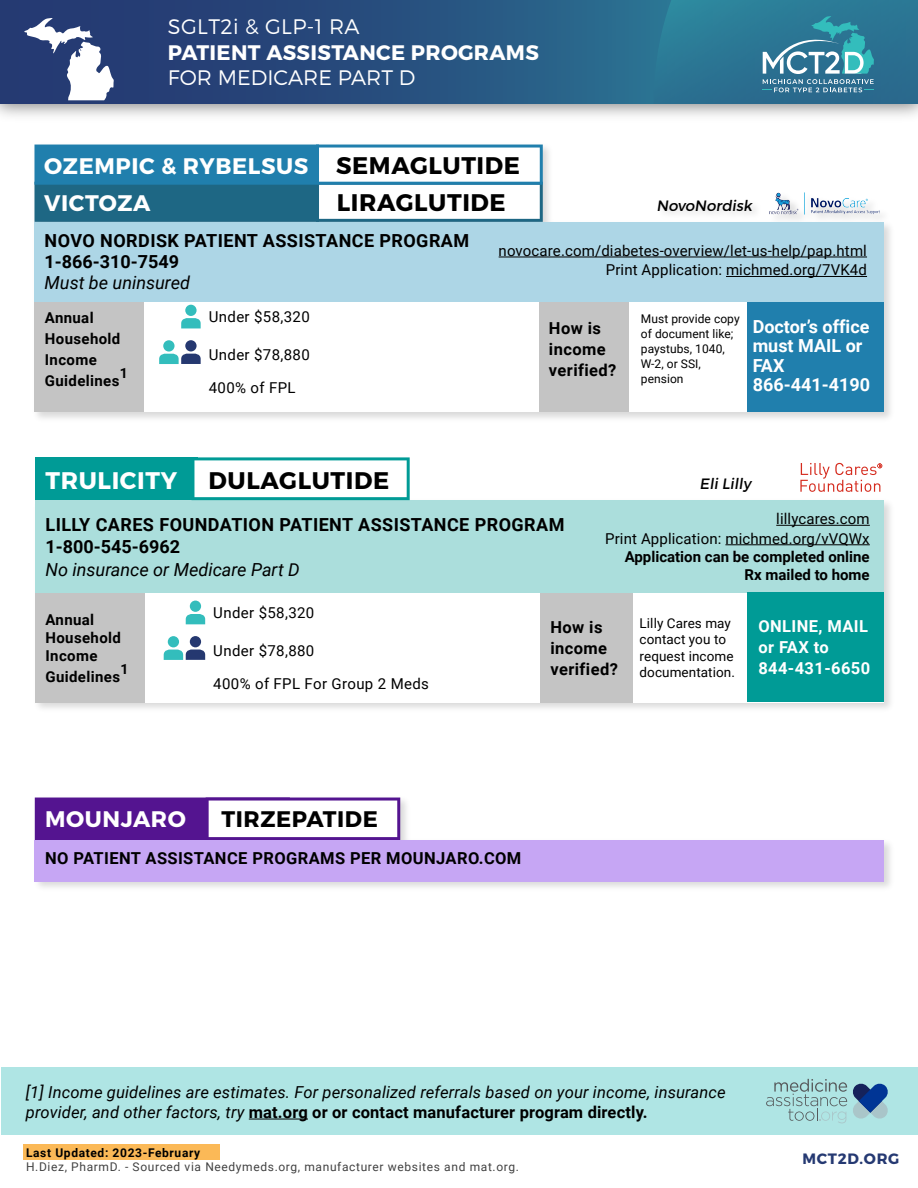
<style>
.page{position:relative;width:918px;height:1188px;background:#fff}
.page>*{position:absolute;margin:0;border:0;box-sizing:border-box;transform-origin:0 0}
.t1{font:24px "Trueno Bd";letter-spacing:.025em;color:#000}
.t2{font:24px "Trueno Bd";letter-spacing:.025em;color:#fff}
.t3{font:22.5px "Trueno Bd";letter-spacing:.025em;color:#fff}
.t4{font:22.5px "Trueno Bd";letter-spacing:.025em;color:#000}
.t5{font:21px "Trueno Lt";color:#fff}
.t6{font:21px "Trueno Bd";letter-spacing:.015em;color:#fff}
.t7{font:700 18px/21px "Roboto";letter-spacing:.025em;color:#000}
.t8{font:italic 18px "Roboto";color:#000}
.t9{font:700 18px/19.5px "Roboto";color:#fff}
.t10{font:italic 16.5px/19.5px "Roboto";letter-spacing:.01em;color:#000}
.t11{font:700 16.5px/21px "Roboto";letter-spacing:.025em;color:#000}
.t12{font:700 16.5px/21px "Roboto";letter-spacing:.025em;color:#fff}
.t13{font:15px/19.5px "Roboto";letter-spacing:.01em;color:#000;text-align:right}
.t14{font:700 15px/21px "Roboto";letter-spacing:.025em;color:#000}
.t15{font:700 15px/18px "Roboto";color:#000;text-align:right}
.t16{font:15px "Trueno Rg It";color:#000}
.t17{font:15px "Trueno Bd";letter-spacing:.05em;color:#253972}
.t18{font:700 13.95px "Roboto";color:#000}
.t19{font:13.5px/16.5px "Roboto";letter-spacing:.005em;color:#000}
.t20{font:12px "Roboto";letter-spacing:.055em;color:rgb(0 0 0/.75)}
.t21{font:12px/15px "Roboto";letter-spacing:.005em;color:#000}
.t22{font:700 12px "Roboto";letter-spacing:.055em;color:#000}
.s1{font-size:24px;color:#000}
.s2{font-weight:700;font-style:normal}
</style>
<div class="page">
<div style="left:1px;top:1068px;width:917px;height:67px;background:#afe5e4"></div>
<hr style="left:249px;top:1119px;width:59px;height:1px;background:#000">
<svg style="left:766px;top:1079px;width:122px;height:44px"></svg>
<div style="left:23px;top:1144px;width:196px;height:16px;background:#fbb957"></div>
<img style="left:34px;top:144px;width:857px;height:275px">
<div style="left:34px;top:222px;width:850px;height:189px;background:#fff"></div>
<div style="left:34px;top:287px;width:110px;height:124px;background:#c4c4c4"></div>
<div style="left:539px;top:287px;width:89px;height:124px;background:#c4c4c4"></div>
<div style="left:747px;top:287px;width:137px;height:124px;background:#207fad"></div>
<svg style="left:34px;top:145px;width:509px;height:77px"></svg>
<div style="left:185px;top:305px;width:12px;height:11px;background:#33bdbc;border-radius:50%"></div>
<svg style="left:181px;top:318px;width:20px;height:10px"></svg>
<div style="left:163px;top:340px;width:12px;height:12px;background:#33bdbc;border-radius:50%"></div>
<div style="left:185px;top:340px;width:12px;height:11px;background:#253870;border-radius:50%"></div>
<svg style="left:159px;top:354px;width:42px;height:10px"></svg>
<img style="left:767px;top:192px;width:115px;height:24px">
<div style="left:34px;top:222px;width:850px;height:79px;background:#add6e6"></div>
<hr style="left:499px;top:257px;width:368px;height:1px;background:#000">
<hr style="left:726px;top:276px;width:141px;height:1px;background:#000">
<svg style="left:0;top:0;width:654px;height:104px;background:#274f7e"></svg>
<svg style="left:654px;top:0;width:264px;height:104px;background:#357e9a"></svg>
<svg style="left:24px;top:17px;width:91px;height:83px"></svg>
<div style="left:35px;top:593px;width:110px;height:109px;background:#c4c4c4"></div>
<div style="left:541px;top:593px;width:92px;height:109px;background:#c4c4c4"></div>
<div style="left:35px;top:500px;width:848px;height:93px;background:#abdedc"></div>
<div style="left:747px;top:593px;width:137px;height:109px;background:#009b96"></div>
<div style="left:35px;top:457px;width:163px;height:43px;background:#009b96"></div>
<svg style="left:194px;top:457px;width:216px;height:43px"></svg>
<hr style="left:776px;top:525px;width:94px;height:1px;background:#000">
<hr style="left:725px;top:544px;width:145px;height:1px;background:#000">
<div style="left:190px;top:601px;width:11px;height:11px;background:#33bdbc;border-radius:50%"></div>
<svg style="left:186px;top:614px;width:19px;height:10px"></svg>
<div style="left:168px;top:636px;width:11px;height:11px;background:#33bdbc;border-radius:50%"></div>
<div style="left:190px;top:636px;width:11px;height:11px;background:#253870;border-radius:50%"></div>
<svg style="left:164px;top:650px;width:41px;height:10px"></svg>
<svg style="left:800px;top:463px;width:82px;height:29px"></svg>
<img style="left:34px;top:797px;width:857px;height:91px">
<svg style="left:35px;top:798px;width:365px;height:42px"></svg>
<div style="left:35px;top:840px;width:849px;height:41px;background:#c6a6f4"></div>
<h3 class="t5" style="left:168px;top:14px;width:193px">SGLT2i &amp; GLP-1 RA</h3>
<h3 class="t6" style="left:168px;top:39px;width:372px">PATIENT ASSISTANCE PROGRAMS</h3>
<h3 class="t5" style="left:168px;top:64px;width:249px">FOR MEDICARE PART D</h3>
<h2 class="t3" style="left:44px;top:152px;width:477px">OZEMPIC &amp; RYBELSUS <span class="s1">SEMAGLUTIDE</span></h2>
<h2 class="t3" style="left:44px;top:189px;width:108px">VICTOZA</h2>
<h1 class="t1" style="left:337px;top:187px;width:171px">LIRAGLUTIDE</h1>
<p class="t16" style="left:657px;top:196px;width:97px">NovoNordisk</p>
<p class="t7" style="left:45px;top:230px;width:426px">NOVO NORDISK PATIENT ASSISTANCE PROGRAM<br>1-866-310-7549</p>
<p class="t8" style="left:45px;top:270px;width:147px">Must be uninsured</p>
<p class="t14" style="left:45px;top:307px;width:77px">Annual<br>Household<br>Income<br>Guidelines</p>
<p class="t18" style="left:120px;top:363px;width:10px">1</p>
<p class="t13" style="left:209px;top:306px;width:103px">Under $58,320</p>
<p class="t13" style="left:209px;top:345px;width:103px">Under $78,880</p>
<p class="t13" style="left:209px;top:378px;width:88px">400% of FPL</p>
<p class="t13" style="left:499px;top:240px;width:370px">novocare.com/diabetes-overview/let-us-help/pap.html<br>Print Application: michmed.org/7VK4d</p>
<p class="t11" style="left:549px;top:317px;width:69px">How is income verified?</p>
<p class="t21" style="left:641px;top:311px;width:100px">Must provide copy of document like; paystubs, 1040,<br>W-2, or SSI, pension</p>
<p class="t9" style="left:753px;top:316px;width:119px">Doctor’s office must MAIL or<br>FAX<br>866-441-4190</p>
<h1 class="t2" style="left:46px;top:466px;width:133px">TRULICITY</h1>
<h1 class="t1" style="left:209px;top:466px;width:182px">DULAGLUTIDE</h1>
<p class="t16" style="left:700px;top:475px;width:53px">Eli Lilly</p>
<p class="t13" style="left:605px;top:509px;width:266px">lillycares.com<br>Print Application: michmed.org/vVQWx</p>
<p class="t15" style="left:625px;top:547px;width:246px">Application can be completed online<br>Rx mailed to home</p>
<p class="t19" style="left:640px;top:614px;width:97px">Lilly Cares may contact you to request income documentation.</p>
<p class="t7" style="left:46px;top:512px;width:520px;line-height:22.5px">LILLY CARES FOUNDATION PATIENT ASSISTANCE PROGRAM<br>1-800-545-6962</p>
<p class="t8" style="left:46px;top:557px;width:256px">No insurance or Medicare Part D</p>
<p class="t13" style="left:213px;top:602px;width:103px">Under $58,320</p>
<p class="t13" style="left:213px;top:641px;width:103px">Under $78,880</p>
<p class="t13" style="left:213px;top:674px;width:217px">400% of FPL For Group 2 Meds</p>
<p class="t14" style="left:46px;top:610px;width:77px;line-height:18px">Annual<br>Household<br>Income</p>
<p class="t14" style="left:46px;top:665px;width:76px">Guidelines</p>
<p class="t12" style="left:758px;top:615px;width:113px">ONLINE, MAIL or FAX to<br>844-431-6650</p>
<p class="t11" style="left:550px;top:616px;width:69px">How is income verified?</p>
<p class="t18" style="left:120px;top:659px;width:10px">1</p>
<h2 class="t3" style="left:45px;top:805px;width:142px">MOUNJARO</h2>
<h2 class="t4" style="left:221px;top:805px;width:158px">TIRZEPATIDE</h2>
<p class="t11" style="left:45px;top:847px;width:478px">NO PATIENT ASSISTANCE PROGRAMS PER MOUNJARO.COM</p>
<p class="t10" style="left:26px;top:1082px;width:701px">[1] Income guidelines are estimates. For personalized referrals based on your income, insurance provider, and other factors, try <span class="s2">mat.org or or contact manufacturer program directly.</span></p>
<p class="t22" style="left:26px;top:1144px;width:176px">Last Updated: 2023-February</p>
<p class="t20" style="left:26px;top:1159px;width:494px">H.Diez, PharmD. - Sourced via Needymeds.org, manufacturer websites and mat.org.</p>
<p class="t17" style="left:802px;top:1149px;width:99px">MCT2D.ORG</p>
</div>
